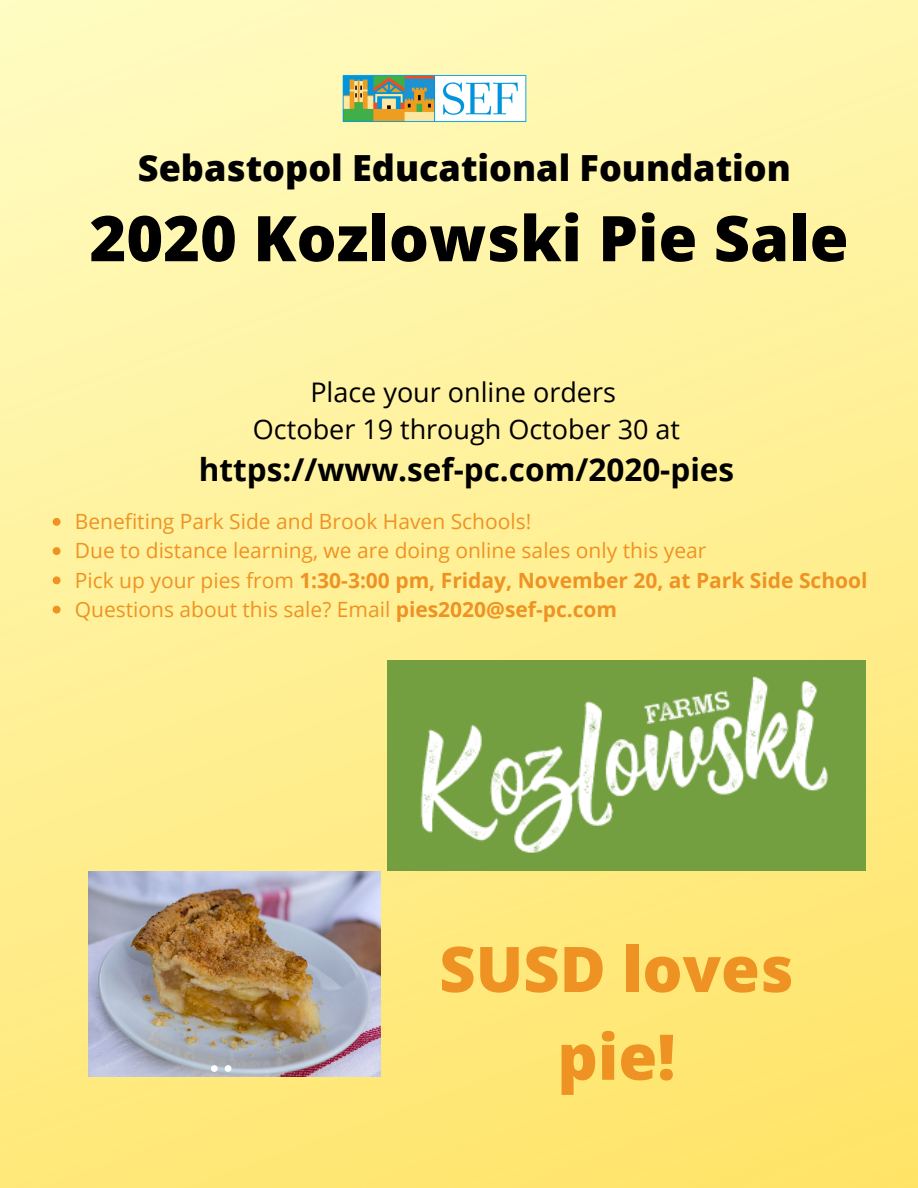
<style>
.page{position:relative;width:918px;height:1188px;background:#fff}
.page>*{position:absolute;margin:0;border:0;box-sizing:border-box;transform-origin:0 0}
.t1{font:800 63px "Open Sans";color:#000}
.t2{font:800 63px/87.8px "Open Sans";color:#ee9323;text-align:center}
.t3{font:800 36px "Open Sans";color:#000}
.t4{font:700 31.5px "Open Sans";color:#000}
.t5{font:27px/37.2px "Open Sans";color:#000;text-align:center}
.t6{font:21px/29.2px "Open Sans";color:#ee9323}
.s1{font-weight:700}
</style>
<div class="page">
<img style="left:0;top:0;width:918px;height:1188px">
<img style="left:326px;top:56px;width:216px;height:91px">
<img style="left:89px;top:872px;width:291px;height:205px">
<img style="left:388px;top:660px;width:478px;height:211px">
<svg style="left:53px;top:518px;width:8px;height:8px"></svg>
<svg style="left:53px;top:547px;width:8px;height:8px"></svg>
<svg style="left:53px;top:576px;width:8px;height:8px"></svg>
<svg style="left:53px;top:606px;width:8px;height:8px"></svg>
<h2 class="t3" style="left:138px;top:143px;width:655px">Sebastopol Educational Foundation</h2>
<h1 class="t1" style="left:90px;top:194px;width:761px">2020 Kozlowski Pie Sale</h1>
<p class="t5" style="left:253px;top:373px;width:429px">Place your online orders<br>October 19 through October 30 at</p>
<h3 class="t4" style="left:199px;top:447px;width:537px">https://www.sef-pc.com/2020-pies</h3>
<p class="t6" style="left:75px;top:506px;width:794px">Benefiting Park Side and Brook Haven Schools!<br>Due to distance learning, we are doing online sales only this year<br>Pick up your pies from <span class="s1">1:30-3:00 pm, Friday, November 20, at Park Side School </span>Questions about this sale? Email <span class="s1">pies2020@sef-pc.com</span></p>
<h1 class="t2" style="left:439px;top:924px;width:356px">SUSD loves pie!</h1>
</div>
